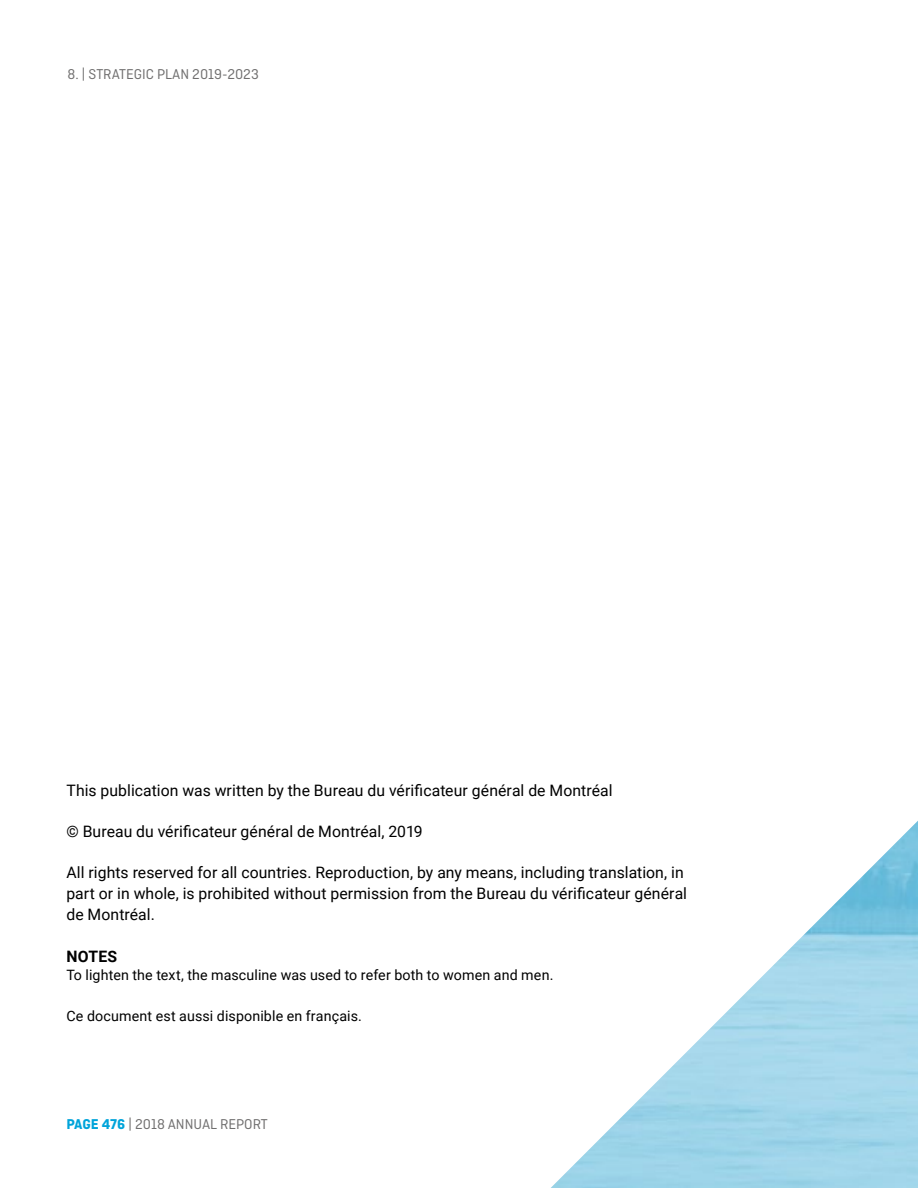
<style>
.page{position:relative;width:918px;height:1188px;background:#fff}
.page>*{position:absolute;margin:0;border:0;box-sizing:border-box;transform-origin:0 0}
.t1{font:15.75px/21px "Roboto";letter-spacing:.005em;color:#000}
.t2{font:700 15.75px "Roboto";letter-spacing:.01em;color:#000}
.t3{font:15px "Ciutadella";color:#706f6f}
.t4{font:14.25px "Roboto";letter-spacing:.01em;color:#000}
.s1{font-weight:700;color:#00a4da}
</style>
<div class="page">
<img style="left:551px;top:821px;width:367px;height:367px">
<p class="t3" style="left:68px;top:66px;width:193px">8. | STRATEGIC PLAN 2019-2023</p>
<p class="t1" style="left:66px;top:779px;width:548px">This publication was written by the Bureau du vérificateur général de Montréal</p>
<p class="t1" style="left:66px;top:820px;width:358px">© Bureau du vérificateur général de Montréal, 2019</p>
<p class="t1" style="left:66px;top:862px;width:622px">All rights reserved for all countries. Reproduction, by any means, including translation, in part or in whole, is prohibited without permission from the Bureau du vérificateur général de Montréal.</p>
<p class="t2" style="left:66px;top:945px;width:52px">NOTES</p>
<p class="t4" style="left:66px;top:965px;width:489px">To lighten the text, the masculine was used to refer both to women and men.</p>
<p class="t4" style="left:66px;top:1006px;width:297px">Ce document est aussi disponible en français.</p>
<p class="t3" style="left:66px;top:1116px;width:203px"><span class="s1">PAGE 476</span> | 2018 ANNUAL REPORT</p>
</div>
